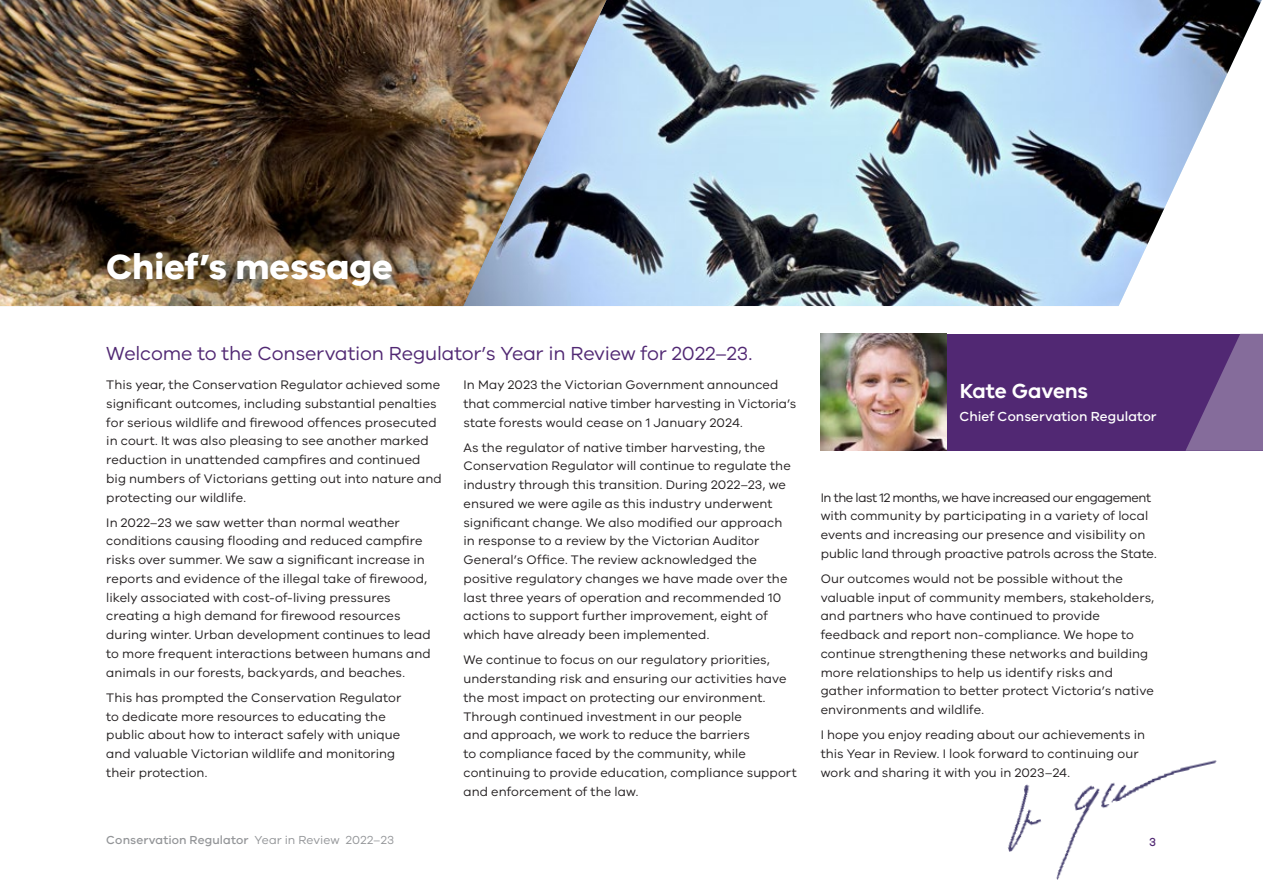
<style>
.page{position:relative;width:1263px;height:893px;background:#fff}
.page>*{position:absolute;margin:0;border:0;box-sizing:border-box;transform-origin:0 0}
.t1{font:700 36px "VIC";letter-spacing:-.01em;color:#fff}
.t2{font:600 21px "VIC";letter-spacing:-.01em;color:#fff}
.Intro_01{font:19.5px "VIC";letter-spacing:-.01em;color:#512873}
.t3{font:500 13.5px "VIC";letter-spacing:.005em;color:#fff}
.P_01{font:12.75px/18.8px "VIC";letter-spacing:.005em;color:#231f20}
.t4{font:500 12px "VIC";letter-spacing:.005em;color:#939598}
.t5{font:500 12px "VIC";color:#512873}
.s1{font-weight:400}
</style>
<div class="page">
<img style="left:606px;top:0;width:656px;height:306px">
<img style="left:0;top:0;width:606px;height:306px">
<div style="left:947px;top:334px;width:316px;height:117px;background:#512873"></div>
<img style="left:820px;top:334px;width:127px;height:117px">
<svg style="left:1185px;top:334px;width:78px;height:117px"></svg>
<img style="left:1007px;top:760px;width:210px;height:120px">
<h1 class="t1" style="left:106px;top:245px;width:288px">Chief’s message</h1>
<p class="Intro_01" style="left:106px;top:341px;width:648px">Welcome to the Conservation Regulator’s Year in Review for 2022–23.</p>
<p class="P_01" style="left:106px;top:375px;width:337px">This year, the Conservation Regulator achieved some significant outcomes, including substantial penalties for serious wildlife and firewood offences prosecuted in court. It was also pleasing to see another marked reduction in unattended campfires and continued big numbers of Victorians getting out into nature and protecting our wildlife.</p>
<p class="P_01" style="left:106px;top:513px;width:326px">In 2022–23 we saw wetter than normal weather conditions causing flooding and reduced campfire risks over summer. We saw a significant increase in reports and evidence of the illegal take of firewood, likely associated with cost-of-living pressures creating a high demand for firewood resources during winter. Urban development continues to lead to more frequent interactions between humans and animals in our forests, backyards, and beaches.</p>
<p class="P_01" style="left:106px;top:688px;width:297px">This has prompted the Conservation Regulator to dedicate more resources to educating the public about how to interact safely with unique and valuable Victorian wildlife and monitoring their protection.</p>
<p class="P_01" style="left:463px;top:375px;width:334px">In May 2023 the Victorian Government announced that commercial native timber harvesting in Victoria’s state forests would cease on 1 January 2024.</p>
<p class="P_01" style="left:463px;top:438px;width:329px">As the regulator of native timber harvesting, the Conservation Regulator will continue to regulate the industry through this transition. During 2022–23, we ensured we were agile as this industry underwent significant change. We also modified our approach in response to a review by the Victorian Auditor General’s Office. The review acknowledged the positive regulatory changes we have made over the last three years of operation and recommended 10 actions to support further improvement, eight of which have already been implemented.</p>
<p class="P_01" style="left:463px;top:650px;width:335px">We continue to focus on our regulatory priorities, understanding risk and ensuring our activities have the most impact on protecting our environment.<br>Through continued investment in our people<br>and approach, we work to reduce the barriers<br>to compliance faced by the community, while continuing to provide education, compliance support and enforcement of the law.</p>
<p class="t2" style="left:960px;top:378px;width:130px">Kate Gavens</p>
<p class="t3" style="left:959px;top:408px;width:199px">Chief Conservation Regulator</p>
<p class="P_01" style="left:821px;top:487px;width:337px">In the last 12 months, we have increased our engagement with community by participating in a variety of local events and increasing our presence and visibility on public land through proactive patrols across the State.</p>
<p class="P_01" style="left:821px;top:569px;width:335px">Our outcomes would not be possible without the valuable input of community members, stakeholders, and partners who have continued to provide feedback and report non-compliance. We hope to continue strengthening these networks and building more relationships to help us identify risks and gather information to better protect Victoria’s native environments and wildlife.</p>
<p class="P_01" style="left:821px;top:725px;width:326px">I hope you enjoy reading about our achievements in this Year in Review. I look forward to continuing our work and sharing it with you in 2023–24.</p>
<p class="t4" style="left:106px;top:833px;width:289px">Conservation Regulator <span class="s1">Year in Review 2022–23</span></p>
<p class="t5" style="left:1149px;top:834px;width:8px">3</p>
</div>
